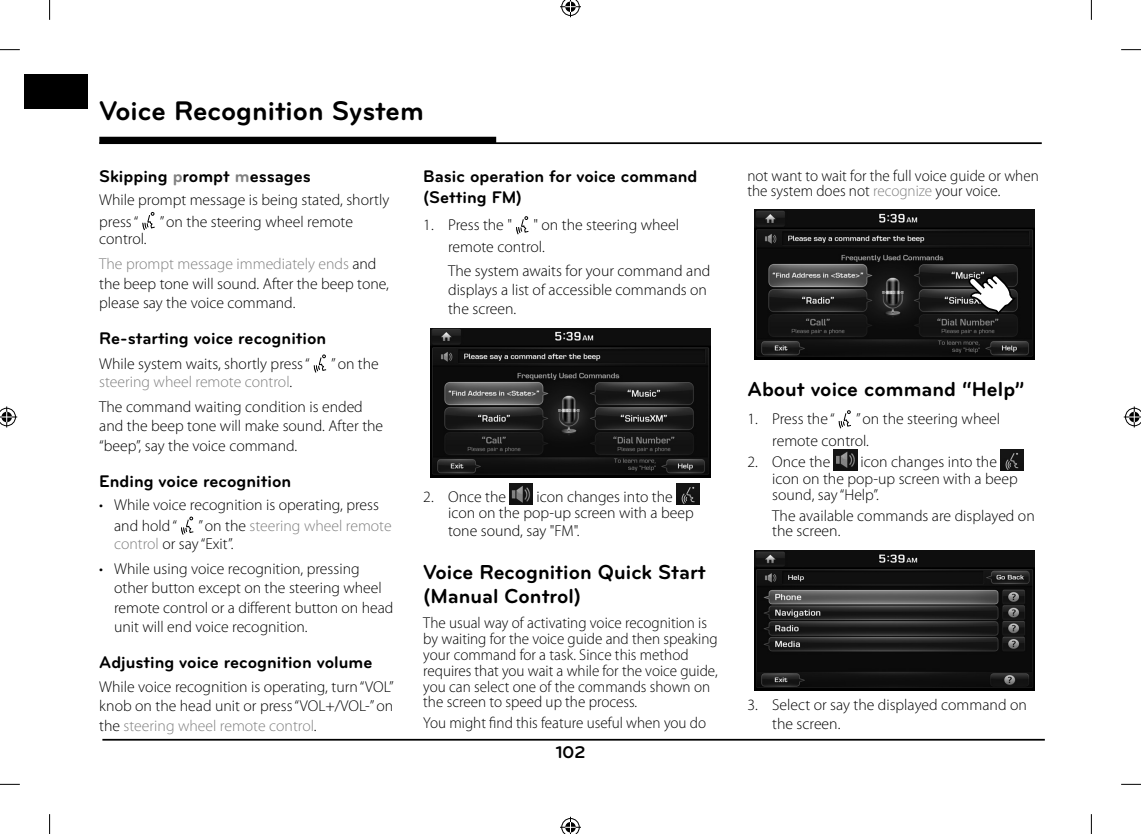
<style>
.page{position:relative;width:1141px;height:834px;background:#fff}
.page>*{position:absolute;margin:0;border:0;box-sizing:border-box;transform-origin:0 0}
.t1{font:700 28px "Bryant LG";color:#000}
.t2{font:700 21px/24.5px "Bryant LG";color:#000}
.t3{font:700 17.5px/21px "Bryant LG";color:#000}
.t4{font:300 15.75px/19.6px "Myriad Pro";color:#000}
.t5{font:300 15.75px/15.8px "Myriad Pro";color:#000;scale:.96 1}
.t6{font:300 15.75px/24.5px "Myriad Pro";color:#818181}
.s1{color:#818181}
.s2{color:#000}
</style>
<div class="page">
<hr style="left:99px;top:142px;width:943px;height:2px;background:#000">
<div style="left:99px;top:137px;width:397px;height:7px;background:#000"></div>
<hr style="left:102px;top:738px;width:943px;height:2px;background:#000">
<div style="left:25px;top:74px;width:63px;height:35px;background:#000"></div>
<svg style="left:142px;top:212px;width:13px;height:19px"></svg>
<svg style="left:313px;top:354px;width:14px;height:19px"></svg>
<svg style="left:181px;top:516px;width:13px;height:19px"></svg>
<svg style="left:516px;top:216px;width:13px;height:19px"></svg>
<img style="left:430px;top:328px;width:280px;height:149px">
<img style="left:510px;top:484px;width:23px;height:21px">
<img style="left:676px;top:484px;width:24px;height:21px">
<img style="left:755px;top:209px;width:280px;height:150px">
<svg style="left:968px;top:274px;width:48px;height:41px"></svg>
<svg style="left:838px;top:410px;width:13px;height:19px"></svg>
<img style="left:834px;top:449px;width:23px;height:22px">
<img style="left:1000px;top:449px;width:24px;height:22px">
<img style="left:755px;top:550px;width:280px;height:140px">
<svg style="left:0;top:49px;width:20px;height:1px"></svg>
<svg style="left:1121px;top:49px;width:20px;height:1px"></svg>
<svg style="left:0;top:783px;width:20px;height:1px"></svg>
<svg style="left:1121px;top:783px;width:20px;height:1px"></svg>
<svg style="left:49px;top:0;width:1px;height:20px"></svg>
<svg style="left:49px;top:814px;width:2px;height:19px"></svg>
<svg style="left:1091px;top:0;width:1px;height:20px"></svg>
<svg style="left:1090px;top:814px;width:2px;height:19px"></svg>
<svg style="left:560px;top:0;width:21px;height:17px"></svg>
<svg style="left:560px;top:816px;width:21px;height:17px"></svg>
<svg style="left:0;top:406px;width:17px;height:21px"></svg>
<svg style="left:1124px;top:406px;width:17px;height:21px"></svg>
<h1 class="t1" style="left:99px;top:101px;width:326px">Voice Recognition System</h1>
<p class="t3" style="left:99px;top:167px;width:213px">Skipping <span class="s1">p</span>rompt <span class="s1">m</span>essages</p>
<p class="t4" style="left:99px;top:190px;width:292px;line-height:21.5px">While prompt message is being stated, shortly press “</p>
<p class="t4" style="left:160px;top:213px;width:195px">” on the steering wheel remote</p>
<p class="t6" style="left:99px;top:228px;width:279px"><span class="s2">control.<br></span>The prompt message immediately ends <span class="s2">and</span></p>
<p class="t4" style="left:99px;top:275px;width:291px">the beep tone will sound. After the beep tone, please say the voice command.</p>
<p class="t3" style="left:99px;top:329px;width:229px">Re-starting voice recognition</p>
<p class="t4" style="left:99px;top:355px;width:212px">While system waits, shortly press “</p>
<p class="t4" style="left:331px;top:355px;width:49px">” on the</p>
<p class="t4" style="left:99px;top:370px;width:265px;line-height:24.5px"><span class="s1">steering wheel remote control</span>.<br>The command waiting condition is ended</p>
<p class="t4" style="left:99px;top:417px;width:286px">and the beep tone will make sound. After the “beep”, say the voice command.</p>
<p class="t3" style="left:99px;top:472px;width:194px">Ending voice recognition</p>
<p class="t4" style="left:114px;top:495px;width:266px;line-height:21.5px;text-indent:-15px">• While voice recognition is operating, press and hold “</p>
<p class="t6" style="left:114px;top:518px;width:279px;line-height:17.7px;text-indent:84px"><span class="s2">” on the</span> steering wheel remote control <span class="s2">or say “Exit”.</span></p>
<p class="t4" style="left:114px;top:559px;width:281px;text-indent:-15px">• While using voice recognition, pressing other button except on the steering wheel remote control or a different button on head unit will end voice recognition.</p>
<p class="t3" style="left:99px;top:653px;width:275px">Adjusting voice recognition volume</p>
<p class="t4" style="left:99px;top:677px;width:296px;text-align:justify">While voice recognition is operating, turn “VOL” knob on the head unit or press “VOL+/VOL-” on the <span class="s1">steering wheel remote control</span>.</p>
<p class="t3" style="left:423px;top:167px;width:276px">Basic operation for voice command (Setting FM)</p>
<p class="t4" style="left:423px;top:216px;width:90px">1. Press the "</p>
<p class="t4" style="left:448px;top:215px;width:233px;line-height:21.5px;text-indent:85px">" on the steering wheel remote control.</p>
<p class="t4" style="left:448px;top:262px;width:264px;line-height:18.9px">The system awaits for your command and displays a list of accessible commands on the screen.</p>
<p class="t4" style="left:448px;top:489px;width:247px;line-height:17.2px;text-indent:88px">icon changes into the icon on the pop-up screen with a beep tone sound, say "FM".</p>
<h2 class="t2" style="left:423px;top:561px;width:284px">Voice Recognition Quick Start (Manual Control)</h2>
<p class="t5" style="left:423px;top:616px;width:308px">The usual way of activating voice recognition is by waiting for the voice guide and then speaking your command for a task. Since this method requires that you wait a while for the voice guide, you can select one of the commands shown on the screen to speed up the process.</p>
<p class="t5" style="left:423px;top:716px;width:296px">You might find this feature useful when you do</p>
<p class="t4" style="left:423px;top:487px;width:84px">2. Once the</p>
<p class="t3" style="left:556px;top:743px;width:31px">102</p>
<p class="t5" style="left:747px;top:169px;width:305px">not want to wait for the full voice guide or when the system does not <span class="s1">recognize</span> your voice.</p>
<h2 class="t2" style="left:747px;top:379px;width:278px">About voice command “Help”</h2>
<p class="t4" style="left:747px;top:410px;width:89px">1. Press the “</p>
<p class="t4" style="left:772px;top:409px;width:229px;line-height:21.5px;text-indent:84px">” on the steering wheel remote control.</p>
<p class="t4" style="left:747px;top:453px;width:84px">2. Once the</p>
<p class="t4" style="left:772px;top:455px;width:247px;line-height:16.3px;text-indent:88px">icon changes into the icon on the pop-up screen with a beep sound, say “Help”.</p>
<p class="t4" style="left:772px;top:508px;width:264px;line-height:15.8px">The available commands are displayed on the screen.</p>
<p class="t4" style="left:772px;top:696px;width:256px;line-height:18.9px;text-indent:-25px">3. Select or say the displayed command on the screen.</p>
</div>
